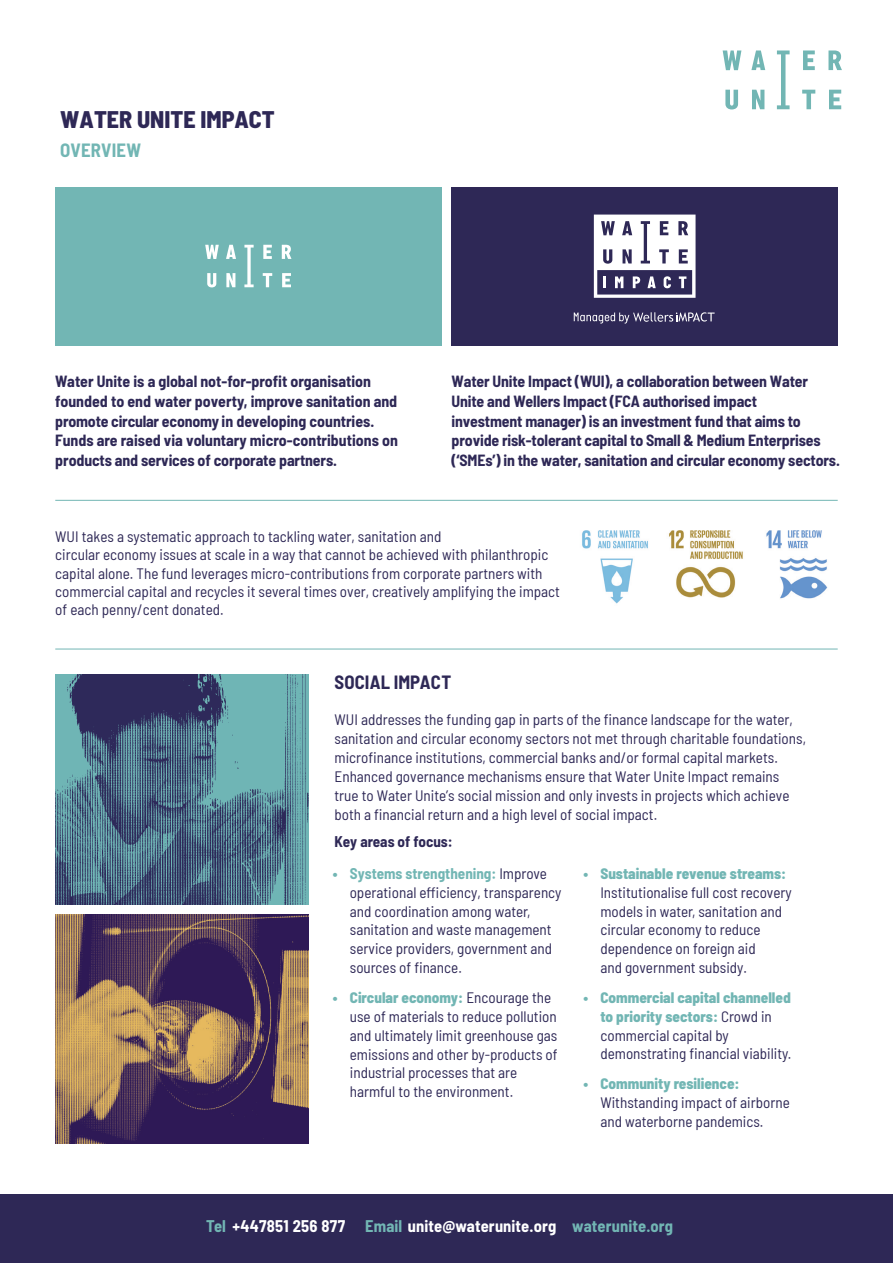
<style>
.page{position:relative;width:893px;height:1263px;background:#fff}
.page>*{position:absolute;margin:0;border:0;box-sizing:border-box;transform-origin:0 0}
.t1{font:800 semi-condensed 24px "Barlow";color:#2e2856}
.t2{font:700 semi-condensed 18.75px "Barlow";letter-spacing:.005em;color:#2e2856}
.t3{font:700 semi-condensed 18.75px "Barlow";letter-spacing:.01em;color:#72b6b4}
.t4{font:700 semi-condensed 16.5px "Barlow";letter-spacing:.01em;color:#fff}
.t5{font:700 semi-condensed 15.9px/19.6px "Barlow";letter-spacing:-.01em;color:#2e2856}
.t6{font:semi-condensed 15.15px/18.9px "Barlow";color:#2e2856}
.t7{font:800 semi-condensed 15.15px "Barlow";color:#72b6b4}
.t8{font:700 semi-condensed 15.15px "Barlow";color:#72b6b4}
.t9{font:700 semi-condensed 15.15px "Barlow";color:#2e2856}
.s1{font-weight:800;color:#72b6b4}
.s2{font-weight:800}
.s3{font-weight:400;color:#2e2856}
.s4{color:#72b6b4}
</style>
<div class="page">
<hr style="left:55px;top:649px;width:783px;height:1px;background:#72b6b4">
<hr style="left:55px;top:500px;width:783px;height:1px;background:#72b6b4">
<div style="left:0;top:1195px;width:893px;height:68px;background:#2e2856"></div>
<img style="left:55px;top:674px;width:254px;height:230px">
<img style="left:55px;top:914px;width:254px;height:230px">
<svg style="left:725px;top:90px;width:13px;height:19px"></svg>
<svg style="left:752px;top:90px;width:12px;height:19px"></svg>
<svg style="left:751px;top:50px;width:14px;height:20px"></svg>
<svg style="left:803px;top:50px;width:12px;height:20px"></svg>
<svg style="left:777px;top:50px;width:13px;height:59px"></svg>
<svg style="left:802px;top:90px;width:13px;height:19px"></svg>
<svg style="left:829px;top:90px;width:12px;height:19px"></svg>
<svg style="left:828px;top:50px;width:14px;height:20px"></svg>
<svg style="left:723px;top:50px;width:18px;height:20px"></svg>
<svg style="left:441px;top:336px;width:11px;height:10px"></svg>
<div style="left:55px;top:188px;width:386px;height:158px;background:#72b6b4"></div>
<div style="left:452px;top:188px;width:386px;height:158px;background:#2e2856"></div>
<svg style="left:594px;top:215px;width:101px;height:83px"></svg>
<svg style="left:207px;top:273px;width:9px;height:14px"></svg>
<svg style="left:226px;top:273px;width:9px;height:14px"></svg>
<svg style="left:226px;top:245px;width:10px;height:14px"></svg>
<svg style="left:263px;top:245px;width:9px;height:14px"></svg>
<svg style="left:244px;top:245px;width:10px;height:42px"></svg>
<svg style="left:263px;top:273px;width:9px;height:14px"></svg>
<svg style="left:282px;top:273px;width:9px;height:14px"></svg>
<svg style="left:282px;top:245px;width:9px;height:14px"></svg>
<svg style="left:205px;top:245px;width:14px;height:14px"></svg>
<svg style="left:574px;top:312px;width:141px;height:12px"></svg>
<img style="left:582px;top:530px;width:246px;height:74px">
<h1 class="t1" style="left:60px;top:102px;width:216px">WATER UNITE IMPACT</h1>
<p class="t3" style="left:60px;top:137px;width:82px">OVERVIEW</p>
<p class="t5" style="left:55px;top:371px;width:344px">Water Unite is a global not-for-profit organisation founded to end water poverty, improve sanitation and promote circular economy in developing countries.<br>Funds are raised via voluntary micro-contributions on products and services of corporate partners.</p>
<p class="t5" style="left:452px;top:371px;width:390px">Water Unite Impact (WUI), a collaboration between Water Unite and Wellers Impact (FCA authorised impact<br>investment manager) is an investment fund that aims to provide risk-tolerant capital to Small &amp; Medium Enterprises (‘SMEs’) in the water, sanitation and circular economy sectors.</p>
<p class="t6" style="left:55px;top:526px;width:506px;line-height:18.1px">WUI takes a systematic approach to tackling water, sanitation and<br>circular economy issues at scale in a way that cannot be achieved with philanthropic capital alone. The fund leverages micro-contributions from corporate partners with commercial capital and recycles it several times over, creatively amplifying the impact of each penny/cent donated.</p>
<p class="t2" style="left:334px;top:669px;width:118px">SOCIAL IMPACT</p>
<p class="t6" style="left:335px;top:709px;width:473px">WUI addresses the funding gap in parts of the finance landscape for the water, sanitation and circular economy sectors not met through charitable foundations, microfinance institutions, commercial banks and/or formal capital markets.<br>Enhanced governance mechanisms ensure that Water Unite Impact remains true to Water Unite’s social mission and only invests in projects which achieve both a financial return and a high level of social impact.</p>
<p class="t9" style="left:335px;top:830px;width:120px">Key areas of focus:</p>
<p class="t7" style="left:583px;top:862px;width:204px">• Sustainable revenue streams:</p>
<p class="t6" style="left:600px;top:881px;width:193px">Institutionalise full cost recovery models in water, sanitation and circular economy to reduce dependence on foreign aid<br>and government subsidy.</p>
<p class="t6" style="left:600px;top:987px;width:192px;text-indent:-17px"><span class="s1">• Commercial capital channelled to priority sectors:</span> Crowd in commercial capital by demonstrating financial viability.</p>
<p class="t7" style="left:583px;top:1072px;width:158px">• Community resilience:</p>
<p class="t6" style="left:600px;top:1092px;width:191px">Withstanding impact of airborne and waterborne pandemics.</p>
<p class="t8" style="left:333px;top:862px;width:216px"><span class="s2">•</span> Systems strengthening: <span class="s3">Improve</span></p>
<p class="t6" style="left:350px;top:900px;width:204px">and coordination among water, sanitation and waste management service providers, government and sources of finance.</p>
<p class="t6" style="left:350px;top:987px;width:209px;text-indent:-17px"><span class="s1">• Circular economy:</span> Encourage the use of materials to reduce pollution and ultimately limit greenhouse gas emissions and other by-products of industrial processes that are harmful to the environment.</p>
<p class="t6" style="left:350px;top:882px;width:213px">operational efficiency, transparency</p>
<p class="t4" style="left:206px;top:1214px;width:468px"><span class="s4">Tel</span> +447851 256 877 <span class="s4">Email</span> unite@waterunite.org <span class="s4">waterunite.org</span></p>
</div>
